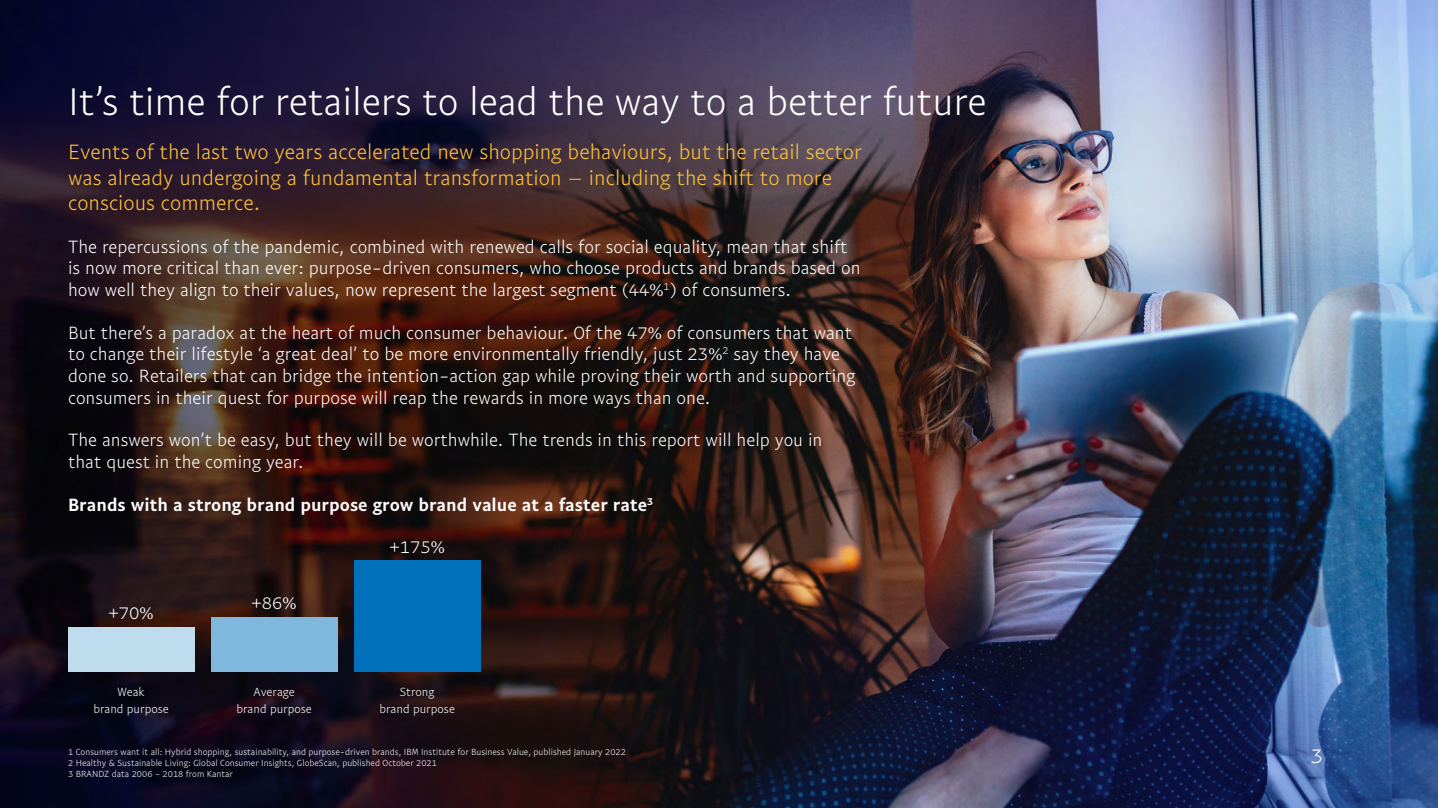
<style>
.page{position:relative;width:1438px;height:808px;background:#fff}
.page>*{position:absolute;margin:0;border:0;box-sizing:border-box;transform-origin:0 0}
.t1{font:300 39px "Pay Pal Sans Small";letter-spacing:-.005em;color:#fff}
.t2{font:300 21px/25.2px "Pay Pal Sans Small";color:#ffc43a}
.t3{font:300 21px "Pay Pal Sans Small";color:#fff}
.t4{font:300 18px/21.6px "Pay Pal Sans Small";color:#fff}
.t5{font:500 18px "Pay Pal Sans Small";color:#fff}
.t6{font:300 12px/16.8px "Pay Pal Sans Small";color:#fff;text-align:center}
.t7{font:300 9px/10.8px "Pay Pal Sans Small";color:#fff}
</style>
<div class="page">
<img style="left:0;top:0;width:1437px;height:808px">
<div style="left:68px;top:628px;width:126px;height:44px;background:#bfdbee"></div>
<div style="left:211px;top:617px;width:126px;height:55px;background:#80b8dd"></div>
<div style="left:354px;top:561px;width:126px;height:111px;background:#0070ba"></div>
<h1 class="t1" style="left:68px;top:77px;width:920px">It’s time for retailers to lead the way to a better future</h1>
<p class="t2" style="left:68px;top:139px;width:795px">Events of the last two years accelerated new shopping behaviours, but the retail sector was already undergoing a fundamental transformation – including the shift to more conscious commerce.</p>
<p class="t4" style="left:68px;top:235px;width:793px">The repercussions of the pandemic, combined with renewed calls for social equality, mean that shift is now more critical than ever: purpose-driven consumers, who choose products and brands based on how well they align to their values, now represent the largest segment (44%<sup>1</sup>) of consumers.</p>
<p class="t4" style="left:68px;top:321px;width:788px">But there’s a paradox at the heart of much consumer behaviour. Of the 47% of consumers that want to change their lifestyle ‘a great deal’ to be more environmentally friendly, just 23%<sup>2</sup> say they have done so. Retailers that can bridge the intention-action gap while proving their worth and supporting consumers in their quest for purpose will reap the rewards in more ways than one.</p>
<p class="t4" style="left:68px;top:429px;width:755px">The answers won’t be easy, but they will be worthwhile. The trends in this report will help you in that quest in the coming year.</p>
<p class="t5" style="left:68px;top:493px;width:586px">Brands with a strong brand purpose grow brand value at a faster rate<sup>3</sup></p>
<p class="t4" style="left:108px;top:601px;width:47px">+70%</p>
<p class="t6" style="left:93px;top:683px;width:77px">Weak<br>brand purpose</p>
<p class="t4" style="left:251px;top:591px;width:47px">+86%</p>
<p class="t4" style="left:389px;top:536px;width:57px">+175%</p>
<p class="t6" style="left:253px;top:683px;width:43px">Average</p>
<p class="t6" style="left:400px;top:683px;width:36px">Strong</p>
<p class="t6" style="left:236px;top:700px;width:77px">brand purpose</p>
<p class="t6" style="left:379px;top:700px;width:77px">brand purpose</p>
<p class="t7" style="left:68px;top:747px;width:559px">1 Consumers want it all: Hybrid shopping, sustainability, and purpose-driven brands, IBM Institute for Business Value, published January 2022<br>2 Healthy &amp; Sustainable Living: Global Consumer Insights, GlobeScan, published October 2021<br>3 BRANDZ data 2006 - 2018 from Kantar</p>
<p class="t3" style="left:1310px;top:743px;width:14px">3</p>
</div>
